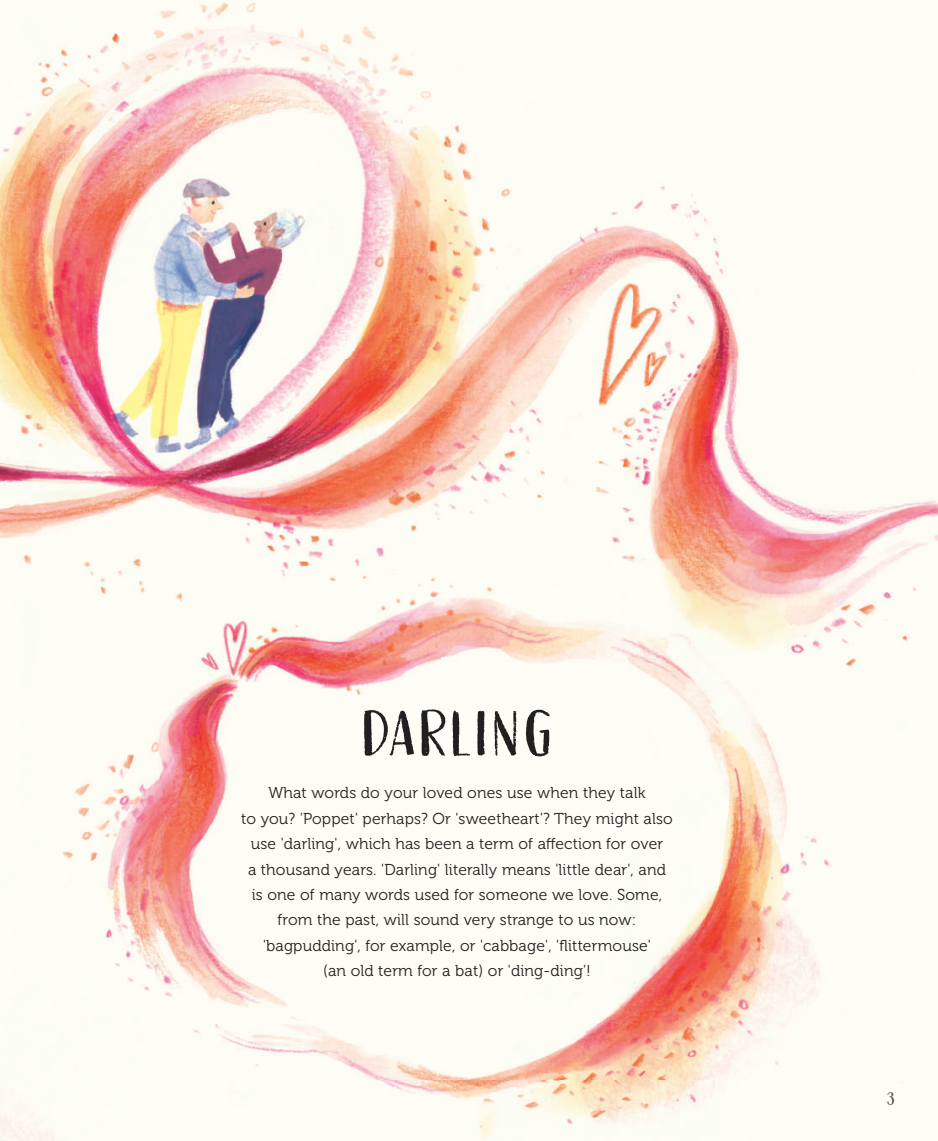
<style>
.page{position:relative;width:938px;height:1141px;background:#fff}
.page>*{position:absolute;margin:0;border:0;box-sizing:border-box;transform-origin:0 0}
.t1{font:66.15px "Erstwhile";letter-spacing:.03em;color:#231f20;scale:1.11 1}
.t2{font:18.2px "Erstwhile";color:#57585a;scale:1.11 1}
.t3{font:15.75px/25.4px "Museo 300";letter-spacing:.01em;color:#231f20;text-align:center}
</style>
<div class="page">
<img style="left:0;top:0;width:938px;height:1141px">
<h1 class="t1" style="left:360px;top:698px;width:175px">DARLING</h1>
<p class="t3" style="left:241px;top:781px;width:433px">What words do your loved ones use when they talk<br>to you? 'Poppet' perhaps? Or 'sweetheart'? They might also use 'darling', which has been a term of affection for over<br>a thousand years. 'Darling' literally means 'little dear', and is one of many words used for someone we love. Some, from the past, will sound very strange to us now: 'bagpudding', for example, or 'cabbage', 'flittermouse'<br>(an old term for a bat) or 'ding-ding'!</p>
<p class="t2" style="left:887px;top:1089px;width:8px">3</p>
</div>
